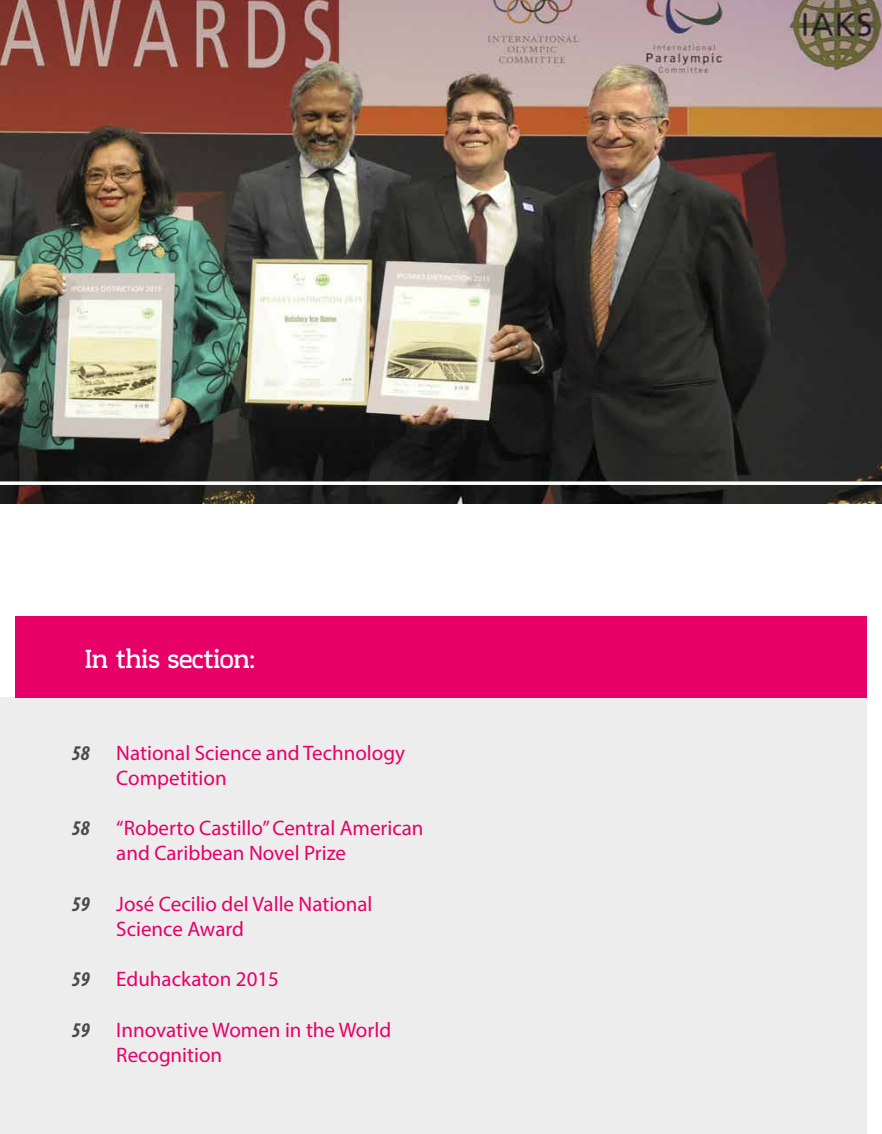
<style>
.page{position:relative;width:882px;height:1134px;background:#fff}
.page>*{position:absolute;margin:0;border:0;box-sizing:border-box;transform-origin:0 0}
.t1{font:31.5px "Creativ Zoo Serif";color:#fff}
.t2{font:21px/25.2px "Myriad Pro";color:#e60068}
.t3{font:italic 700 condensed 21px "Myriad Pro";color:#4a4a49}
</style>
<div class="page">
<img style="left:0;top:0;width:882px;height:504px">
<svg style="left:0;top:481px;width:882px;height:4px"></svg>
<div style="left:0;top:698px;width:867px;height:436px;background:#ededed"></div>
<div style="left:15px;top:616px;width:852px;height:82px;background:#e60068"></div>
<h1 class="t1" style="left:85px;top:635px;width:171px">In this section:</h1>
<p class="t3" style="left:72px;top:740px;width:20px">58</p>
<p class="t3" style="left:72px;top:815px;width:20px">58</p>
<p class="t3" style="left:72px;top:891px;width:20px">59</p>
<p class="t3" style="left:72px;top:966px;width:20px">59</p>
<p class="t3" style="left:72px;top:1017px;width:20px">59</p>
<p class="t2" style="left:116px;top:740px;width:290px">National Science and Technology<br>Competition</p>
<p class="t2" style="left:116px;top:815px;width:309px">“Roberto Castillo” Central American and Caribbean Novel Prize</p>
<p class="t2" style="left:116px;top:891px;width:258px">José Cecilio del Valle National<br>Science Award</p>
<p class="t2" style="left:116px;top:966px;width:164px">Eduhackaton 2015</p>
<p class="t2" style="left:116px;top:1017px;width:276px">Innovative Women in the World<br>Recognition</p>
</div>
